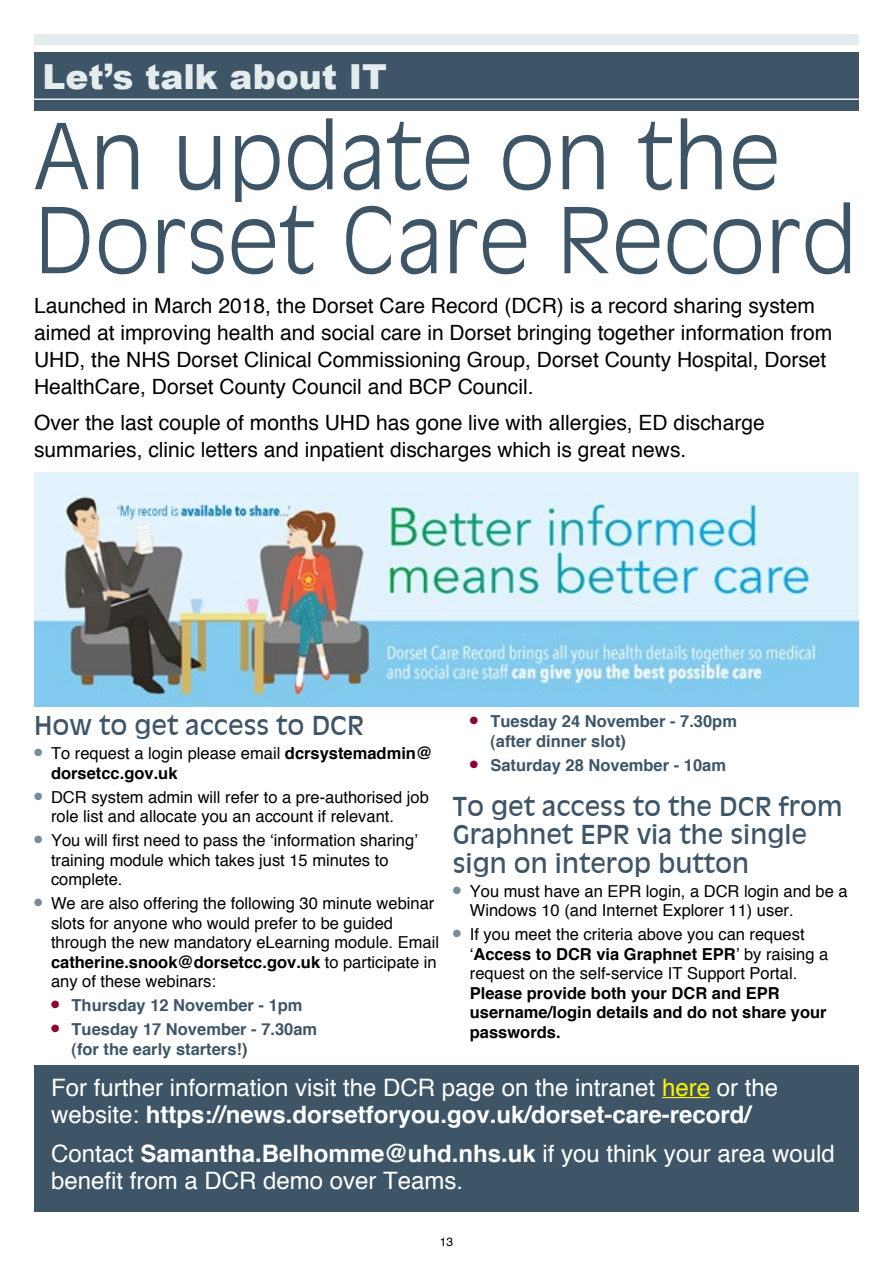
<style>
.page{position:relative;width:893px;height:1263px;background:#fff}
.page>*{position:absolute;margin:0;border:0;box-sizing:border-box;transform-origin:0 0}
.t1{font:300 88.5px/84px "Decade Light S Si";letter-spacing:.01em;color:#3d5567}
.t2{font:900 34.5px "Arial";color:#e4eced}
.t3{font:25.5px/28.5px "Decade S Si";color:#3d5567}
.t4{font:24px/27px "Helvetica";color:#fff}
.t5{font:21px/27px "Helvetica";color:#000}
.t6{font:16.5px/19.5px "Helvetica";color:#000}
.t7{font:700 16.5px/19.5px "Helvetica";color:#3d5567}
.t8{font:700 16.5px/19.5px "Helvetica";color:#000}
.t9{font:12px "Helvetica";color:#000}
.s1{font-weight:400}
.s2{font-weight:700}
.s3{color:#fff200}
</style>
<div class="page">
<div style="left:34px;top:34px;width:825px;height:11px;background:#e4eced"></div>
<div style="left:34px;top:52px;width:825px;height:59px;background:#3d5567"></div>
<hr style="left:34px;top:98px;width:825px;height:2px;background:#e4eced">
<div style="left:34px;top:1066px;width:825px;height:146px;background:#3d5567"></div>
<hr style="left:662px;top:1097px;width:48px;height:1px;background:#fff200">
<img style="left:34px;top:472px;width:825px;height:235px">
<h2 class="t2" style="left:43px;top:52px;width:346px">Let’s talk about IT</h2>
<h1 class="t1" style="left:34px;top:112px;width:824px">An update on the<br>Dorset Care Record</h1>
<p class="t5" style="left:34px;top:291px;width:800px">Launched in March 2018, the Dorset Care Record (DCR) is a record sharing system aimed at improving health and social care in Dorset bringing together information from UHD, the NHS Dorset Clinical Commissioning Group, Dorset County Hospital, Dorset HealthCare, Dorset County Council and BCP Council.</p>
<p class="t5" style="left:34px;top:408px;width:732px">Over the last couple of months UHD has gone live with allergies, ED discharge summaries, clinic letters and inpatient discharges which is great news.</p>
<h3 class="t3" style="left:34px;top:710px;width:332px">How to get access to DCR</h3>
<p class="t8" style="left:51px;top:743px;width:383px;text-indent:-17px"><sup>●</sup> <span class="s1">To request a login please email</span> dcrsystemadmin@ dorsetcc.gov.uk</p>
<p class="t6" style="left:51px;top:787px;width:379px;text-indent:-17px"><sup>●</sup> DCR system admin will refer to a pre-authorised job role list and allocate you an account if relevant.</p>
<p class="t6" style="left:51px;top:830px;width:368px;text-indent:-17px"><sup>●</sup> You will first need to pass the ‘information sharing’ training module which takes just 15 minutes to complete.</p>
<p class="t6" style="left:51px;top:893px;width:389px;text-indent:-17px"><sup>●</sup> We are also offering the following 30 minute webinar slots for anyone who would prefer to be guided through the new mandatory eLearning module. Email <span class="s2">catherine.snook@dorsetcc.gov.uk</span> to participate in any of these webinars:</p>
<p class="t7" style="left:51px;top:995px;width:253px"><sup>●</sup> Thursday 12 November - 1pm</p>
<p class="t7" style="left:72px;top:1019px;width:247px;text-indent:-20px"><sup>●</sup> Tuesday 17 November - 7.30am (for the early starters!)</p>
<p class="t7" style="left:490px;top:711px;width:248px;text-indent:-20px"><sup>●</sup> Tuesday 24 November - 7.30pm (after dinner slot)</p>
<p class="t7" style="left:470px;top:755px;width:258px"><sup>●</sup> Saturday 28 November - 10am</p>
<h3 class="t3" style="left:453px;top:791px;width:391px">To get access to the DCR from<br>Graphnet EPR via the single sign on interop button</h3>
<p class="t6" style="left:470px;top:881px;width:379px;text-indent:-17px"><sup>●</sup> You must have an EPR login, a DCR login and be a<br>Windows 10 (and Internet Explorer 11) user.</p>
<p class="t6" style="left:470px;top:924px;width:360px;text-indent:-17px"><sup>●</sup> If you meet the criteria above you can request ‘<span class="s2">Access to DCR via Graphnet EPR</span>’ by raising a request on the self-service IT Support Portal.</p>
<p class="t8" style="left:470px;top:983px;width:358px">Please provide both your DCR and EPR username/login details and do not share your passwords.</p>
<h3 class="t4" style="left:51px;top:1073px;width:729px">For further information visit the DCR page on the intranet <span class="s3">here</span> or the website: <span class="s2">https://news.dorsetforyou.gov.uk/dorset-care-record/</span></h3>
<h3 class="t4" style="left:51px;top:1139px;width:785px">Contact <span class="s2">Samantha.Belhomme@uhd.nhs.uk</span> if you think your area would benefit from a DCR demo over Teams.</h3>
<p class="t9" style="left:440px;top:1235px;width:15px">13</p>
</div>
